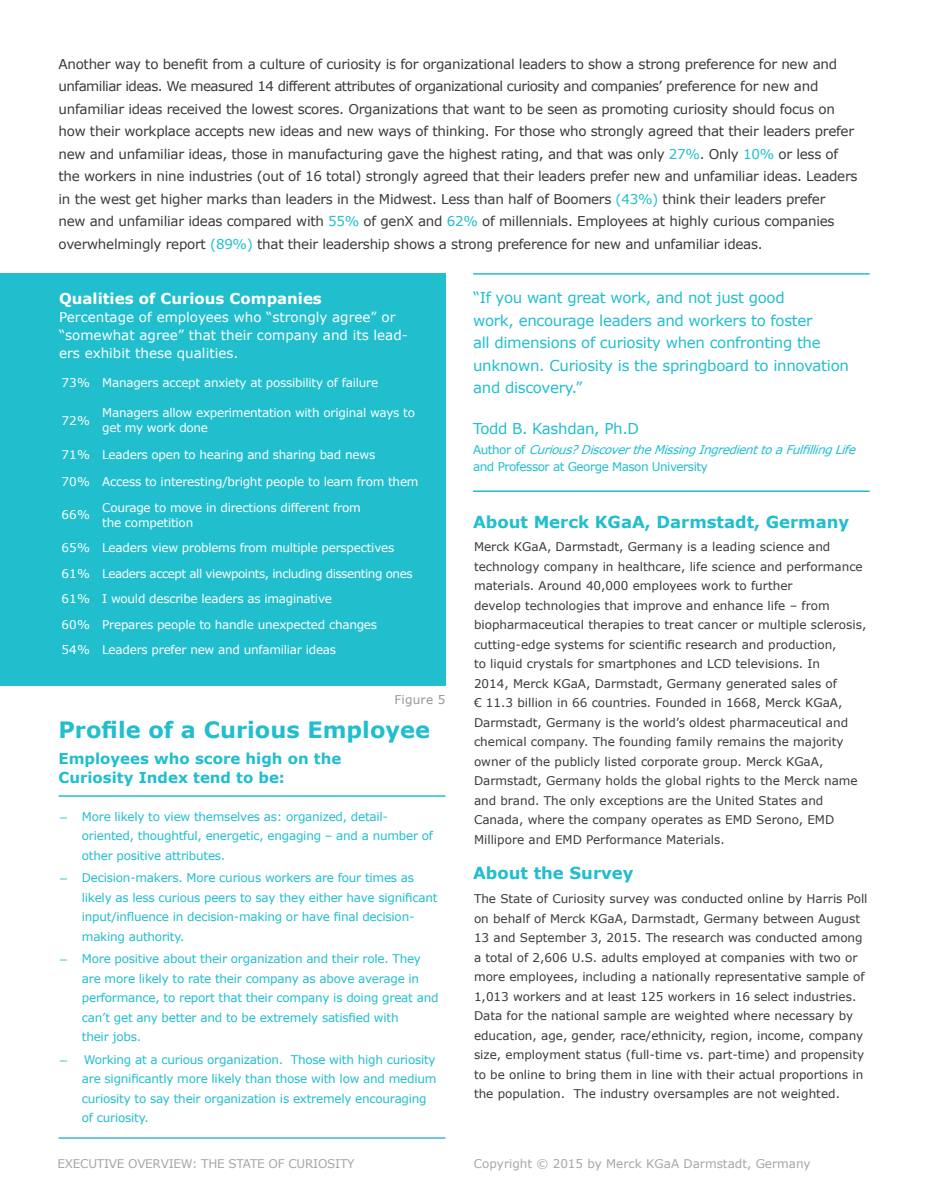
<style>
.page{position:relative;width:927px;height:1197px;background:#fff}
.page>*{position:absolute;margin:0;border:0;box-sizing:border-box;transform-origin:0 0}
.t1{font:700 22.5px "Verdana";color:#21bece}
.t2{font:700 16.5px "Verdana";color:#21bece}
.t3{font:15px/22.5px "Verdana";letter-spacing:-.02em;color:#21bece}
.t4{font:700 15px/19.5px "Verdana";color:#21bece}
.t5{font:700 15px "Verdana";color:#fff}
.t6{font:13.5px/22.5px "Verdana";letter-spacing:-.02em;color:#393a39}
.t7{font:13.5px/18px "Verdana";color:#fff}
.t8{font:12px/19.5px "Verdana";color:#393a39}
.t9{font:12px/19.5px "Verdana";letter-spacing:-.02em;color:#21bece}
.t10{font:12px/25.5px "Verdana";letter-spacing:-.02em;color:#fff}
.t11{font:italic 12px/17.2px "Verdana";color:#21bece}
.t12{font:12px "Verdana";letter-spacing:-.005em;color:#a6a6a6}
.t13{font:12px "Verdana";letter-spacing:.02em;color:#939598}
.s1{color:#21bece}
.s2{font-family:"Merck Sans Serif Pro"}
.s3{font-style:normal}
</style>
<div class="page">
<div style="left:0;top:273px;width:446px;height:413px;background:#21bece"></div>
<hr style="left:473px;top:273px;width:397px;height:2px;background:#21bece">
<hr style="left:473px;top:490px;width:397px;height:2px;background:#21bece">
<hr style="left:58px;top:795px;width:388px;height:2px;background:#21bece">
<hr style="left:58px;top:1137px;width:388px;height:2px;background:#3fb4e5">
<p class="t6" style="left:58px;top:53px;width:801px">Another way to benefit from a culture of curiosity is for organizational leaders to show a strong preference for new and unfamiliar ideas. We measured 14 different attributes of organizational curiosity and companies’ preference for new and unfamiliar ideas received the lowest scores. Organizations that want to be seen as promoting curiosity should focus on how their workplace accepts new ideas and new ways of thinking. For those who strongly agreed that their leaders prefer new and unfamiliar ideas, those in manufacturing gave the highest rating, and that was only <span class="s1">27%</span>. Only <span class="s1">10%</span> or less of the workers in nine industries (out of 16 total) strongly agreed that their leaders prefer new and unfamiliar ideas. Leaders in the west get higher marks than leaders in the Midwest. Less than half of Boomers <span class="s1">(43%)</span> think their leaders prefer<br>new and unfamiliar ideas compared with <span class="s1">55%</span> of genX and <span class="s1">62%</span> of millennials. Employees at highly curious companies overwhelmingly report <span class="s1">(89%)</span> that their leadership shows a strong preference for new and unfamiliar ideas.</p>
<p class="t5" style="left:59px;top:288px;width:264px">Qualities of Curious Companies</p>
<p class="t7" style="left:59px;top:308px;width:350px">Percentage of employees who “strongly agree” or “somewhat agree” that their company and its lead&shy;ers exhibit these qualities.</p>
<p class="t10" style="left:102px;top:370px;width:278px">Managers accept anxiety at possibility of failure</p>
<p class="t10" style="left:102px;top:405px;width:314px;line-height:15px">Managers allow experimentation with original ways to get my work done</p>
<p class="t10" style="left:102px;top:442px;width:275px">Leaders open to hearing and sharing bad news</p>
<p class="t10" style="left:102px;top:469px;width:318px">Access to interesting/bright people to learn from them<br>Courage to move in directions different from</p>
<p class="t10" style="left:102px;top:510px;width:312px">the competition<br>Leaders view problems from multiple perspectives Leaders accept all viewpoints, including dissenting ones I would describe leaders as imaginative<br>Prepares people to handle unexpected changes Leaders prefer new and unfamiliar ideas</p>
<p class="t10" style="left:61px;top:370px;width:30px">73%</p>
<p class="t10" style="left:61px;top:407px;width:30px">72%</p>
<p class="t10" style="left:61px;top:442px;width:30px">71%</p>
<p class="t10" style="left:61px;top:469px;width:30px">70%</p>
<p class="t10" style="left:61px;top:502px;width:30px">66%</p>
<p class="t10" style="left:61px;top:535px;width:30px;text-align:justify">65% 61% 61% 60% 54%</p>
<p class="t13" style="left:394px;top:691px;width:53px">Figure 5</p>
<h1 class="t1" style="left:58px;top:714px;width:373px">Profile of a Curious Employee</h1>
<p class="t4" style="left:58px;top:748px;width:284px">Employees who score high on the<br>Curiosity Index tend to be:</p>
<p class="t9" style="left:82px;top:806px;width:353px;text-indent:-23px"><span class="s2">—</span> More likely to view themselves as: organized, detail&shy;oriented, thoughtful, energetic, engaging – and a number of other positive attributes.</p>
<p class="t9" style="left:82px;top:868px;width:357px;text-indent:-22px"><span class="s2">—</span> Decision-makers. More curious workers are four times as likely as less curious peers to say they either have significant input/influence in decision-making or have final decision&shy;making authority.</p>
<p class="t9" style="left:82px;top:949px;width:358px;text-indent:-22px"><span class="s2">—</span> More positive about their organization and their role. They are more likely to rate their company as above average in performance, to report that their company is doing great and can’t get any better and to be extremely satisfied with<br>their jobs.</p>
<p class="t9" style="left:82px;top:1049px;width:356px;text-indent:-22px"><span class="s2">—</span> Working at a curious organization. Those with high curiosity are significantly more likely than those with low and medium curiosity to say their organization is extremely encouraging of curiosity.</p>
<p class="t12" style="left:58px;top:1156px;width:299px">EXECUTIVE OVERVIEW: THE STATE OF CURIOSITY</p>
<p class="t3" style="left:473px;top:286px;width:377px">“If you want great work, and not just good<br>work, encourage leaders and workers to foster<br>all dimensions of curiosity when confronting the unknown. Curiosity is the springboard to innovation and discovery.”</p>
<p class="t3" style="left:473px;top:417px;width:168px">Todd B. Kashdan, Ph.D</p>
<p class="t11" style="left:473px;top:441px;width:389px"><span class="s3">A u t h o r o f</span> Curious?DiscovertheMissingIngredienttoaFulfillingLife <span class="s3">and Professor at George Mason University</span></p>
<h2 class="t2" style="left:473px;top:511px;width:378px">About Merck KGaA, Darmstadt, Germany</h2>
<p class="t8" style="left:474px;top:537px;width:394px">Merck KGaA, Darmstadt, Germany is a leading science and technology company in healthcare, life science and performance materials. Around 40,000 employees work to further<br>develop technologies that improve and enhance life – from biopharmaceutical therapies to treat cancer or multiple sclerosis, cutting-edge systems for scientific research and production,<br>to liquid crystals for smartphones and LCD televisions. In<br>2014, Merck KGaA, Darmstadt, Germany generated sales of<br>€ 11.3 billion in 66 countries. Founded in 1668, Merck KGaA, Darmstadt, Germany is the world’s oldest pharmaceutical and chemical company. The founding family remains the majority owner of the publicly listed corporate group. Merck KGaA, Darmstadt, Germany holds the global rights to the Merck name and brand. The only exceptions are the United States and Canada, where the company operates as EMD Serono, EMD Millipore and EMD Performance Materials.</p>
<h2 class="t2" style="left:473px;top:862px;width:162px">About the Survey</h2>
<p class="t8" style="left:474px;top:889px;width:395px">The State of Curiosity survey was conducted online by Harris Poll on behalf of Merck KGaA, Darmstadt, Germany between August 13 and September 3, 2015. The research was conducted among a total of 2,606 U.S. adults employed at companies with two or more employees, including a nationally representative sample of 1,013 workers and at least 125 workers in 16 select industries.<br>Data for the national sample are weighted where necessary by education, age, gender, race/ethnicity, region, income, company size, employment status (full-time vs. part-time) and propensity to be online to bring them in line with their actual proportions in the population. The industry oversamples are not weighted.</p>
<p class="t12" style="left:474px;top:1156px;width:338px">Copyright © 2015 by Merck KGaA Darmstadt, Germany</p>
</div>
